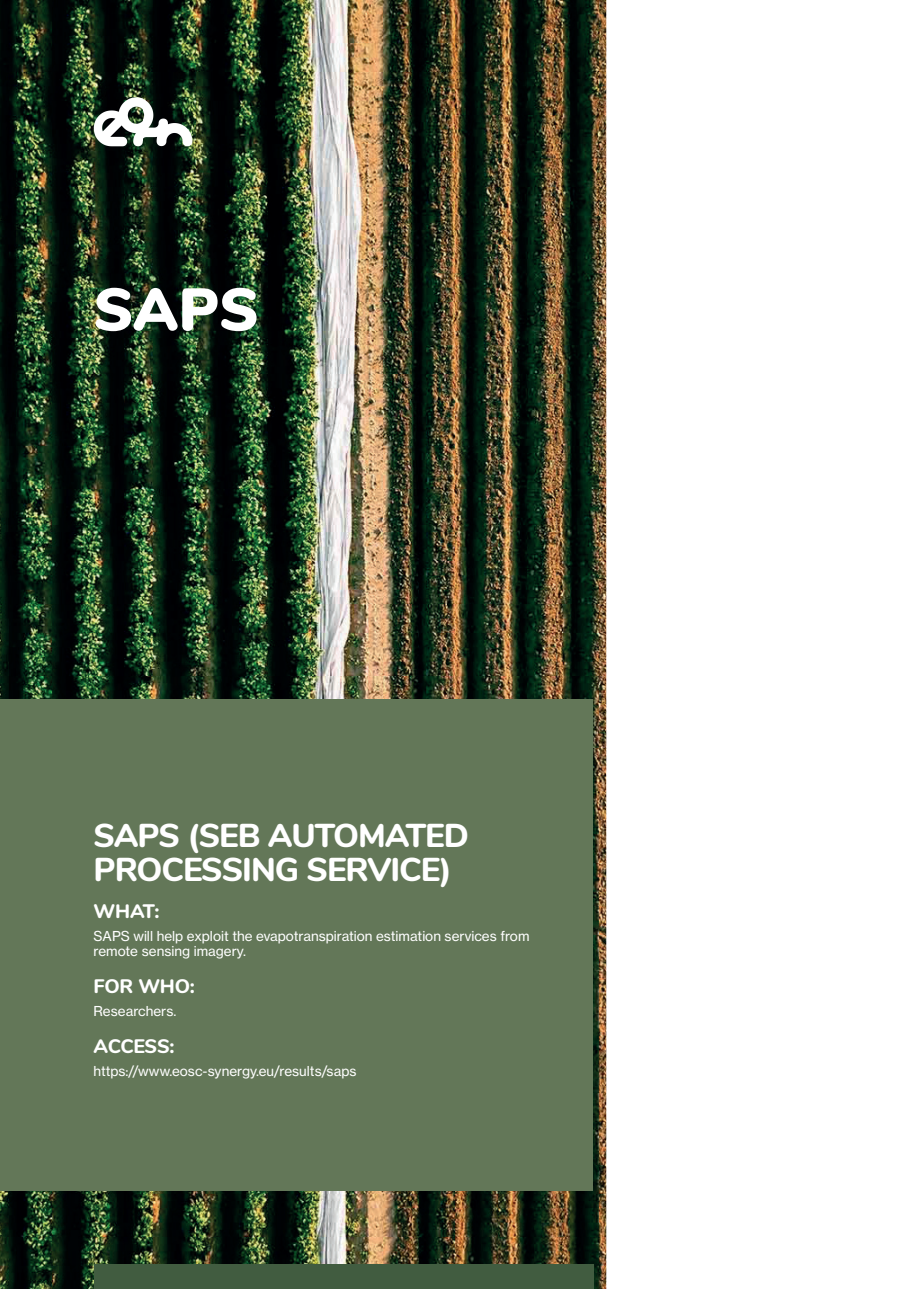
<style>
.page{position:relative;width:919px;height:1289px;background:#fff}
.page>*{position:absolute;margin:0;border:0;box-sizing:border-box;transform-origin:0 0}
.t1{font:900 60px "Nunito";color:#fff}
.t2{font:800 33px/34.5px "Nunito";letter-spacing:-.03em;color:#fff}
.t3{font:800 19.5px "Nunito";letter-spacing:-.01em;color:#fff}
.t4{font:13.5px/15px "N Haas Grotesk TX Pro 55 Rg";color:#fff}
</style>
<div class="page">
<img style="left:0;top:0;width:606px;height:1288px">
<div style="left:94px;top:1264px;width:499px;height:24px;background:#415c40"></div>
<div style="left:0;top:699px;width:592px;height:491px;background:#637758"></div>
<img style="left:94px;top:98px;width:99px;height:49px">
<h1 class="t1" style="left:94px;top:265px;width:167px">SAPS</h1>
<h2 class="t2" style="left:94px;top:816px;width:377px">SAPS (SEB AUTOMATED<br>PROCESSING SERVICE)</h2>
<h3 class="t3" style="left:94px;top:896px;width:68px">WHAT:</h3>
<p class="t4" style="left:94px;top:928px;width:437px">SAPS will help exploit the evapotranspiration estimation services from remote sensing imagery.</p>
<h3 class="t3" style="left:94px;top:971px;width:103px">FOR WHO:</h3>
<p class="t4" style="left:94px;top:1003px;width:84px">Researchers.</p>
<h3 class="t3" style="left:94px;top:1031px;width:83px">ACCESS:</h3>
<p class="t4" style="left:94px;top:1063px;width:264px">https://www.eosc-synergy.eu/results/saps</p>
</div>
